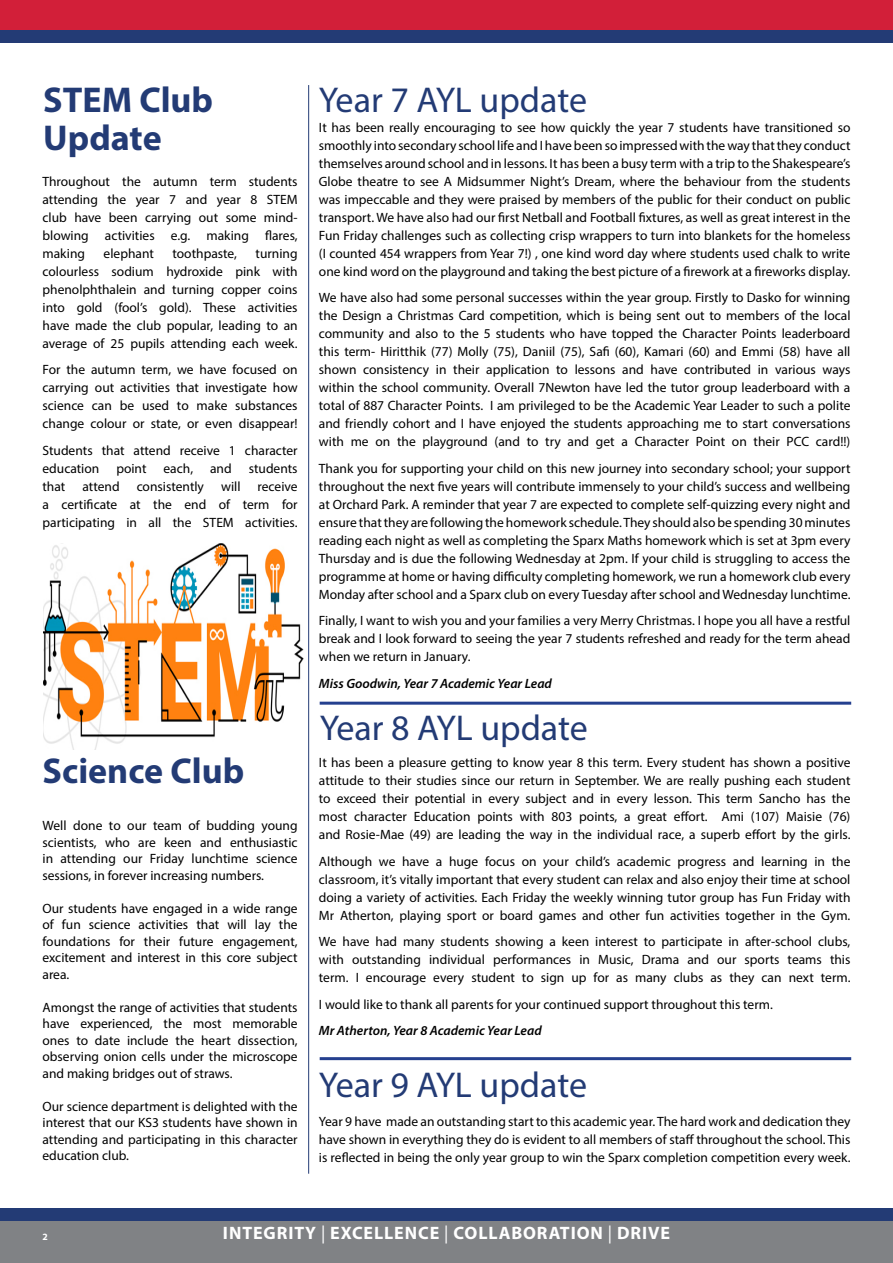
<style>
.page{position:relative;width:893px;height:1263px;background:#fff}
.page>*{position:absolute;margin:0;border:0;box-sizing:border-box;transform-origin:0 0}
.t1{font:36px "Myriad Pro";color:#233b75}
.t2{font:700 36px "Myriad Pro";color:#233b75}
.t3{font:700 18px "Myriad Pro";letter-spacing:.05em;color:#fff}
.t4{font:13.5px/18px "Myriad Pro";color:#000;text-align:justify}
.t5{font:italic 600 13.5px "Myriad Pro";color:#000}
.t6{font:700 13.5px "Myriad Arabic";color:#fff}
.s1{font-weight:400}
</style>
<div class="page">
<hr style="left:320px;top:702px;width:531px;height:3px;background:#25408f">
<hr style="left:308px;top:85px;width:1px;height:1089px;background:#233b75">
<div style="left:0;top:0;width:893px;height:30px;background:#d21f39"></div>
<div style="left:0;top:30px;width:893px;height:13px;background:#233b75"></div>
<div style="left:0;top:1214px;width:893px;height:49px;background:#808285"></div>
<div style="left:0;top:1208px;width:893px;height:12px;background:#233b75"></div>
<hr style="left:320px;top:1057px;width:531px;height:3px;background:#25408f">
<img style="left:43px;top:543px;width:261px;height:206px">
<h1 class="t2" style="left:43px;top:76px;width:171px">STEM Club</h1>
<h1 class="t1" style="left:319px;top:78px;width:270px">Year 7 AYL update</h1>
<h1 class="t2" style="left:43px;top:114px;width:120px">Update</h1>
<p class="t4" style="left:319px;top:118px;width:533px">It has been really encouraging to see how quickly the year 7 students have transitioned so smoothly into secondary school life and I have been so impressed with the way that they conduct themselves around school and in lessons. It has been a busy term with a trip to the Shakespeare’s Globe theatre to see A Midsummer Night’s Dream, where the behaviour from the students was impeccable and they were praised by members of the public for their conduct on public transport. We have also had our first Netball and Football fixtures, as well as great interest in the Fun Friday challenges such as collecting crisp wrappers to turn into blankets for the homeless (I counted 454 wrappers from Year 7!) , one kind word day where students used chalk to write one kind word on the playground and taking the best picture of a firework at a fireworks display.</p>
<p class="t4" style="left:319px;top:289px;width:533px">We have also had some personal successes within the year group. Firstly to Dasko for winning the Design a Christmas Card competition, which is being sent out to members of the local community and also to the 5 students who have topped the Character Points leaderboard this term- Hiritthik (77) Molly (75), Daniil (75), Safi (60), Kamari (60) and Emmi (58) have all shown consistency in their application to lessons and have contributed in various ways within the school community. Overall 7Newton have led the tutor group leaderboard with a total of 887 Character Points. I am privileged to be the Academic Year Leader to such a polite and friendly cohort and I have enjoyed the students approaching me to start conversations with me on the playground (and to try and get a Character Point on their PCC card!!)</p>
<p class="t4" style="left:319px;top:459px;width:533px">Thank you for supporting your child on this new journey into secondary school; your support throughout the next five years will contribute immensely to your child’s success and wellbeing at Orchard Park. A reminder that year 7 are expected to complete self-quizzing every night and ensure that they are following the homework schedule. They should also be spending 30 minutes reading each night as well as completing the Sparx Maths homework which is set at 3pm every Thursday and is due the following Wednesday at 2pm. If your child is struggling to access the programme at home or having difficulty completing homework, we run a homework club every Monday after school and a Sparx club on every Tuesday after school and Wednesday lunchtime.</p>
<p class="t4" style="left:319px;top:612px;width:533px">Finally, I want to wish you and your families a very Merry Christmas. I hope you all have a restful break and I look forward to seeing the year 7 students refreshed and ready for the term ahead when we return in January.</p>
<p class="t5" style="left:319px;top:675px;width:235px">Miss Goodwin, Year 7 Academic Year Lead</p>
<p class="t4" style="left:43px;top:172px;width:257px">Throughout the autumn term students attending the year 7 and year 8 STEM club have been carrying out some mind&shy;blowing activities e.g. making flares, making</p>
<p class="t4" style="left:104px;top:244px;width:52px">elephant</p>
<p class="t4" style="left:172px;top:244px;width:66px">toothpaste,</p>
<p class="t4" style="left:43px;top:244px;width:257px;text-indent:213px">turning colourless sodium hydroxide pink with phenolphthalein and turning copper coins into gold (fool’s gold). These activities have made the club popular, leading to an average of 25 pupils attending each week.</p>
<p class="t4" style="left:43px;top:360px;width:257px">For the autumn term, we have focused on carrying out activities that investigate how science can be used to make substances change colour or state, or even disappear!</p>
<p class="t4" style="left:43px;top:441px;width:257px">Students that attend receive 1 character education</p>
<p class="t4" style="left:116px;top:459px;width:32px">point</p>
<p class="t4" style="left:164px;top:459px;width:31px">each,</p>
<p class="t4" style="left:210px;top:459px;width:23px">and</p>
<p class="t4" style="left:249px;top:459px;width:50px">students</p>
<p class="t4" style="left:43px;top:477px;width:24px">that</p>
<p class="t4" style="left:82px;top:477px;width:39px">attend</p>
<p class="t4" style="left:137px;top:477px;width:69px">consistently</p>
<p class="t4" style="left:221px;top:477px;width:21px">will</p>
<p class="t4" style="left:43px;top:477px;width:257px;text-indent:215px">receive a certificate at the end of term for participating in all the STEM activities.</p>
<h1 class="t2" style="left:43px;top:747px;width:203px">Science Club</h1>
<p class="t4" style="left:43px;top:817px;width:257px;line-height:16.5px">Well done to our team of budding young scientists, who are keen and enthusiastic in attending our Friday lunchtime science sessions, in forever increasing numbers.</p>
<p class="t4" style="left:43px;top:900px;width:257px;line-height:16.5px">Our students have engaged in a wide range of fun science activities that will lay the foundations for their future engagement, excitement and interest in this core subject area.</p>
<p class="t4" style="left:43px;top:999px;width:257px;line-height:16.5px">Amongst the range of activities that students have experienced, the most memorable ones to date include the heart dissection, observing onion cells under the microscope and making bridges out of straws.</p>
<p class="t4" style="left:43px;top:1098px;width:257px;line-height:16.5px">Our science department is delighted with the interest that our KS3 students have shown in attending and participating in this character education club.</p>
<h1 class="t1" style="left:320px;top:706px;width:270px">Year 8 AYL update</h1>
<p class="t4" style="left:319px;top:753px;width:533px">It has been a pleasure getting to know year 8 this term. Every student has shown a positive attitude to their studies since our return in September. We are really pushing each student to exceed their potential in every subject and in every lesson. This term Sancho has the most character Education points with 803 points, a great effort. Ami (107) Maisie (76) and Rosie-Mae (49) are leading the way in the individual race, a superb effort by the girls.</p>
<p class="t4" style="left:319px;top:852px;width:533px">Although we have a huge focus on your child’s academic progress and learning in the classroom, it’s vitally important that every student can relax and also enjoy their time at school doing a variety of activities. Each Friday the weekly winning tutor group has Fun Friday with Mr Atherton, playing sport or board games and other fun activities together in the Gym.</p>
<p class="t4" style="left:319px;top:932px;width:533px">We have had many students showing a keen interest to participate in after-school clubs, with outstanding individual performances in Music, Drama and our sports teams this term. I encourage every student to sign up for as many clubs as they can next term.</p>
<p class="t4" style="left:319px;top:995px;width:455px">I would like to thank all parents for your continued support throughout this term.</p>
<p class="t5" style="left:319px;top:1022px;width:224px">Mr Atherton, Year 8 Academic Year Lead</p>
<h1 class="t1" style="left:319px;top:1063px;width:270px">Year 9 AYL update</h1>
<p class="t4" style="left:319px;top:1112px;width:533px">Year 9 have made an outstanding start to this academic year. The hard work and dedication they have shown in everything they do is evident to all members of staff throughout the school. This is reflected in being the only year group to win the Sparx completion competition every week.</p>
<p class="t6" style="left:43px;top:1228px;width:7px">2</p>
<h2 class="t3" style="left:223px;top:1221px;width:448px">INTEGRITY <span class="s1">|</span> EXCELLENCE <span class="s1">|</span> COLLABORATION <span class="s1">|</span> DRIVE</h2>
</div>
